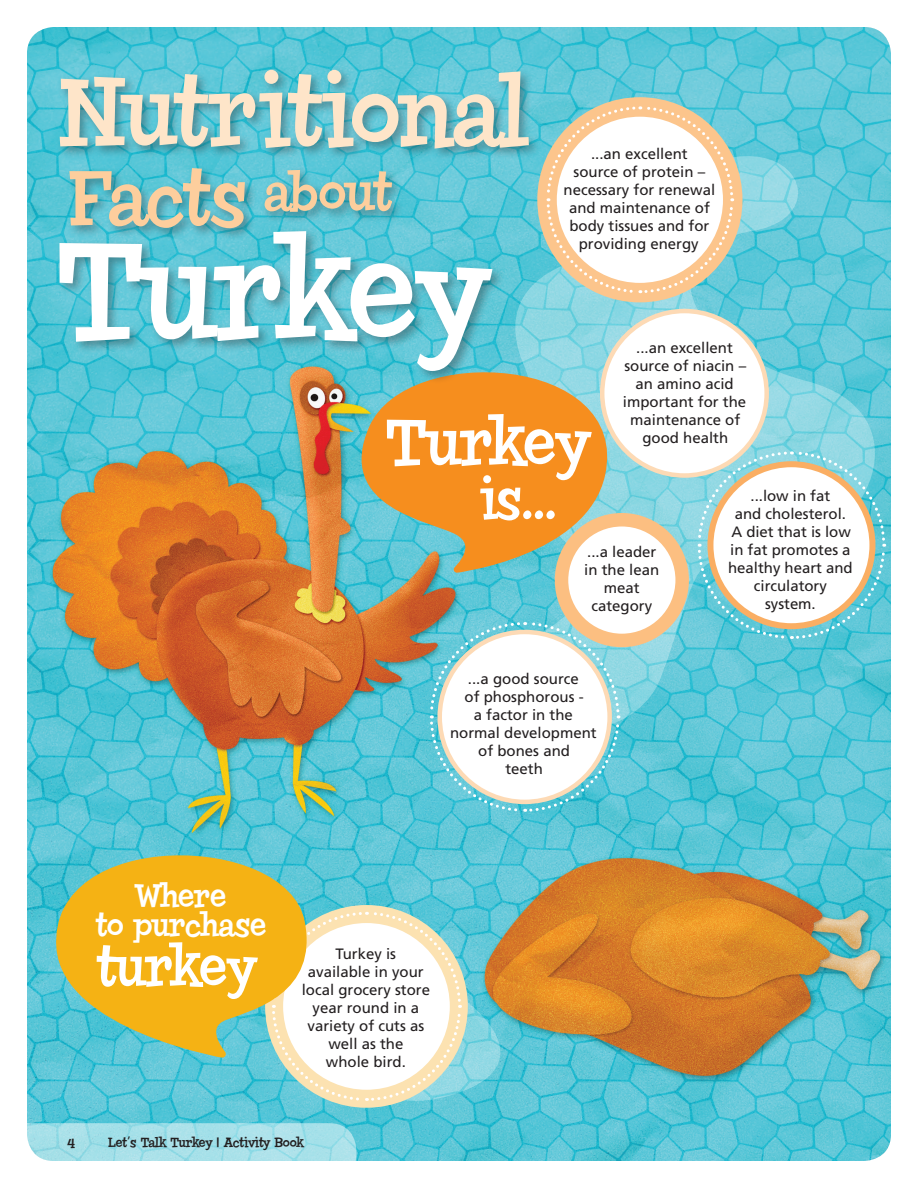
<style>
.page{position:relative;width:918px;height:1188px;background:#fff}
.page>*{position:absolute;margin:0;border:0;box-sizing:border-box;transform-origin:0 0}
.t1{font:138.6px "Chowderhead";letter-spacing:-.01em;color:#fff}
.t2{font:97.95px "Chowderhead";color:#fee5c9}
.t3{font:78.3px "Chowderhead";letter-spacing:-.02em;color:#fdce9d}
.t4{font:65.55px "Chowderhead";letter-spacing:-.01em;color:#fff}
.t5{font:56.25px "Chowderhead";letter-spacing:-.01em;color:#fff}
.t6{font:55.8px "Chowderhead";color:#fff}
.t7{font:54px "Chowderhead";color:#fdce9d}
.t8{font:32.7px/29.1px "Chowderhead";color:#fff;text-align:center}
.t9{font:15px/18px "Frutiger";color:#231f20;text-align:center}
.t10{font:13.5px "Chowderhead";letter-spacing:-.005em;color:#231f20}
</style>
<div class="page">
<img style="left:27px;top:27px;width:864px;height:1134px">
<svg style="left:27px;top:1123px;width:329px;height:38px;background:#a4dfe8"></svg>
<svg style="left:413px;top:155px;width:463px;height:580px;background:#6cc9d7"></svg>
<svg style="left:152px;top:912px;width:350px;height:190px;background:#6cc4cd"></svg>
<div style="left:602px;top:311px;width:165px;height:165px;background:#fff;border-radius:50%"></div>
<div style="left:562px;top:520px;width:120px;height:120px;background:#fff;border-radius:50%"></div>
<div style="left:555px;top:513px;width:134px;height:134px;border:14px solid #fcbf81;border-radius:50%"></div>
<svg style="left:428px;top:621px;width:193px;height:192px"></svg>
<svg style="left:696px;top:450px;width:191px;height:191px;background:#81cfd6"></svg>
<div style="left:710px;top:464px;width:162px;height:162px;background:#fff;border-radius:50%"></div>
<div style="left:707px;top:461px;width:168px;height:168px;border:6px solid #faae63;border-radius:50%"></div>
<div style="left:537px;top:97px;width:206px;height:205px;border:20px solid #fcc58c;border-radius:50%"></div>
<svg style="left:338px;top:338px;width:289px;height:238px;background:#c9ab6d"></svg>
<div style="left:261px;top:166px;width:144px;height:59px;background:#231f20;opacity:.36"></div>
<div style="left:56px;top:66px;width:486px;height:95px;background:#231f20;opacity:.36"></div>
<div style="left:56px;top:228px;width:449px;height:156px;background:#231f20;opacity:.36"></div>
<div style="left:66px;top:165px;width:192px;height:76px;background:#231f20;opacity:.36"></div>
<svg style="left:545px;top:105px;width:190px;height:190px"></svg>
<svg style="left:270px;top:910px;width:193px;height:193px"></svg>
<svg style="left:52px;top:828px;width:263px;height:233px;background:#bebc63"></svg>
<h2 class="t2" style="left:58px;top:56px;width:470px">Nutritional</h2>
<p class="t9" style="left:564px;top:145px;width:153px">...an excellent<br>source of protein – necessary for renewal and maintenance of body tissues and for providing energy</p>
<h3 class="t3" style="left:68px;top:153px;width:180px">Facts</h3>
<h3 class="t7" style="left:264px;top:161px;width:131px">about</h3>
<h1 class="t1" style="left:56px;top:212px;width:431px">Turkey</h1>
<p class="t9" style="left:623px;top:339px;width:125px">...an excellent source of niacin – an amino acid important for the maintenance of good health</p>
<h3 class="t4" style="left:385px;top:405px;width:205px">Turkey</h3>
<h3 class="t6" style="left:481px;top:467px;width:77px">is...</h3>
<p class="t9" style="left:728px;top:487px;width:126px">...low in fat<br>and cholesterol.<br>A diet that is low in fat promotes a healthy heart and circulatory system.</p>
<p class="t9" style="left:584px;top:543px;width:77px">...a leader in the lean meat category</p>
<p class="t9" style="left:450px;top:670px;width:148px">...a good source<br>of phosphorous -<br>a factor in the normal development of bones and<br>teeth</p>
<h3 class="t8" style="left:96px;top:881px;width:172px">Where<br>to purchase</h3>
<h3 class="t5" style="left:97px;top:935px;width:159px">turkey</h3>
<p class="t9" style="left:302px;top:945px;width:130px">Turkey is<br>available in your local grocery store year round in a variety of cuts as well as the<br>whole bird.</p>
<p class="t10" style="left:68px;top:1135px;width:9px">4</p>
<p class="t10" style="left:108px;top:1135px;width:197px">Let’s Talk Turkey | Activity Book</p>
</div>
